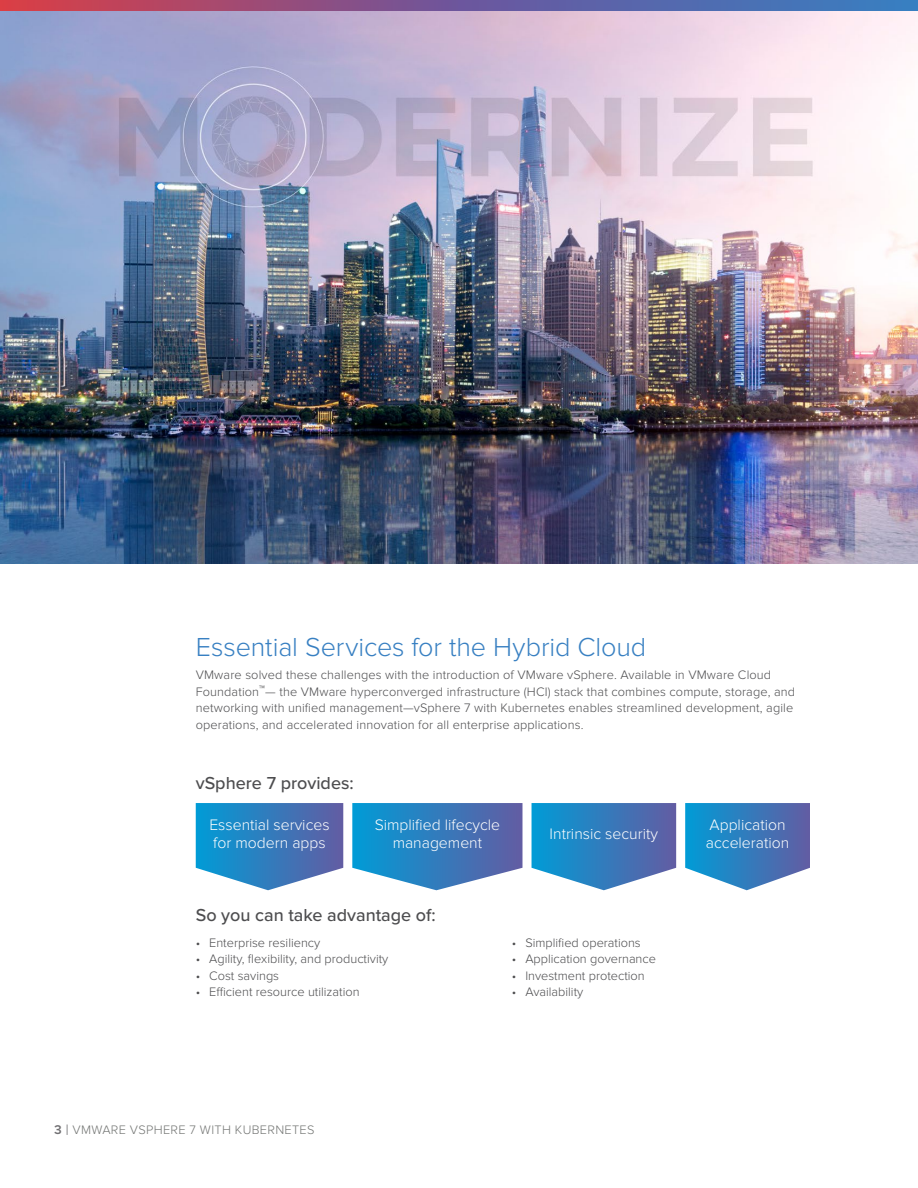
<style>
.page{position:relative;width:918px;height:1188px;background:#fff}
.page>*{position:absolute;margin:0;border:0;box-sizing:border-box;transform-origin:0 0}
.t1{font:300 27px "Proxima Nova";letter-spacing:-.005em;color:#3880c2}
.t2{font:500 18px "Proxima Nova";color:#4d4d4f}
.t3{font:300 15.75px/18px "Proxima Nova";color:#fff}
.t4{font:300 12.75px/16.5px "Proxima Nova";letter-spacing:.01em;color:#4d4d4f}
.t5{font:300 12.75px "Proxima Nova";letter-spacing:.025em;color:#737573}
.s1{font-family:"Metropolis";font-weight:600;color:#717073}
.s2{font-family:"Metropolis";font-weight:400;color:#717073}
</style>
<div class="page">
<svg style="left:685px;top:803px;width:125px;height:87px;background:#4c8cc4"></svg>
<svg style="left:532px;top:803px;width:144px;height:87px;background:#4b8cc4"></svg>
<svg style="left:352px;top:803px;width:170px;height:87px;background:#4b8cc4"></svg>
<img style="left:0;top:10px;width:918px;height:554px">
<svg style="left:196px;top:803px;width:147px;height:87px;background:#4b8cc4"></svg>
<svg style="left:0;top:0;width:918px;height:10px;background:#7a5a8f"></svg>
<h1 class="t1" style="left:196px;top:631px;width:452px">Essential Services for the Hybrid Cloud</h1>
<p class="t4" style="left:196px;top:667px;width:601px">VMware solved these challenges with the introduction of VMware vSphere. Available in VMware Cloud Foundation™— the VMware hyperconverged infrastructure (HCI) stack that combines compute, storage, and networking with unified management—vSphere 7 with Kubernetes enables streamlined development, agile operations, and accelerated innovation for all enterprise applications.</p>
<h2 class="t2" style="left:196px;top:770px;width:160px">vSphere 7 provides:</h2>
<p class="t3" style="left:209px;top:816px;width:122px">Essential services for modern apps</p>
<p class="t3" style="left:375px;top:816px;width:127px;text-align:center">Simplified lifecycle management</p>
<p class="t3" style="left:550px;top:825px;width:110px">Intrinsic security</p>
<h2 class="t2" style="left:196px;top:902px;width:242px">So you can take advantage of:</h2>
<p class="t4" style="left:196px;top:935px;width:126px">• Enterprise resiliency</p>
<p class="t4" style="left:196px;top:951px;width:194px">• Agility, flexibility, and productivity</p>
<p class="t4" style="left:196px;top:968px;width:85px">• Cost savings</p>
<p class="t4" style="left:196px;top:984px;width:165px">• Efficient resource utilization</p>
<p class="t4" style="left:512px;top:935px;width:130px">• Simplified operations</p>
<p class="t4" style="left:512px;top:951px;width:146px">• Application governance</p>
<p class="t4" style="left:512px;top:968px;width:134px">• Investment protection</p>
<p class="t4" style="left:512px;top:984px;width:73px">• Availability</p>
<p class="t3" style="left:706px;top:816px;width:85px">Application acceleration</p>
<p class="t5" style="left:54px;top:1122px;width:262px"><span class="s1">3</span> <span class="s2">|</span> VMWARE VSPHERE 7 WITH KUBERNETES</p>
</div>
